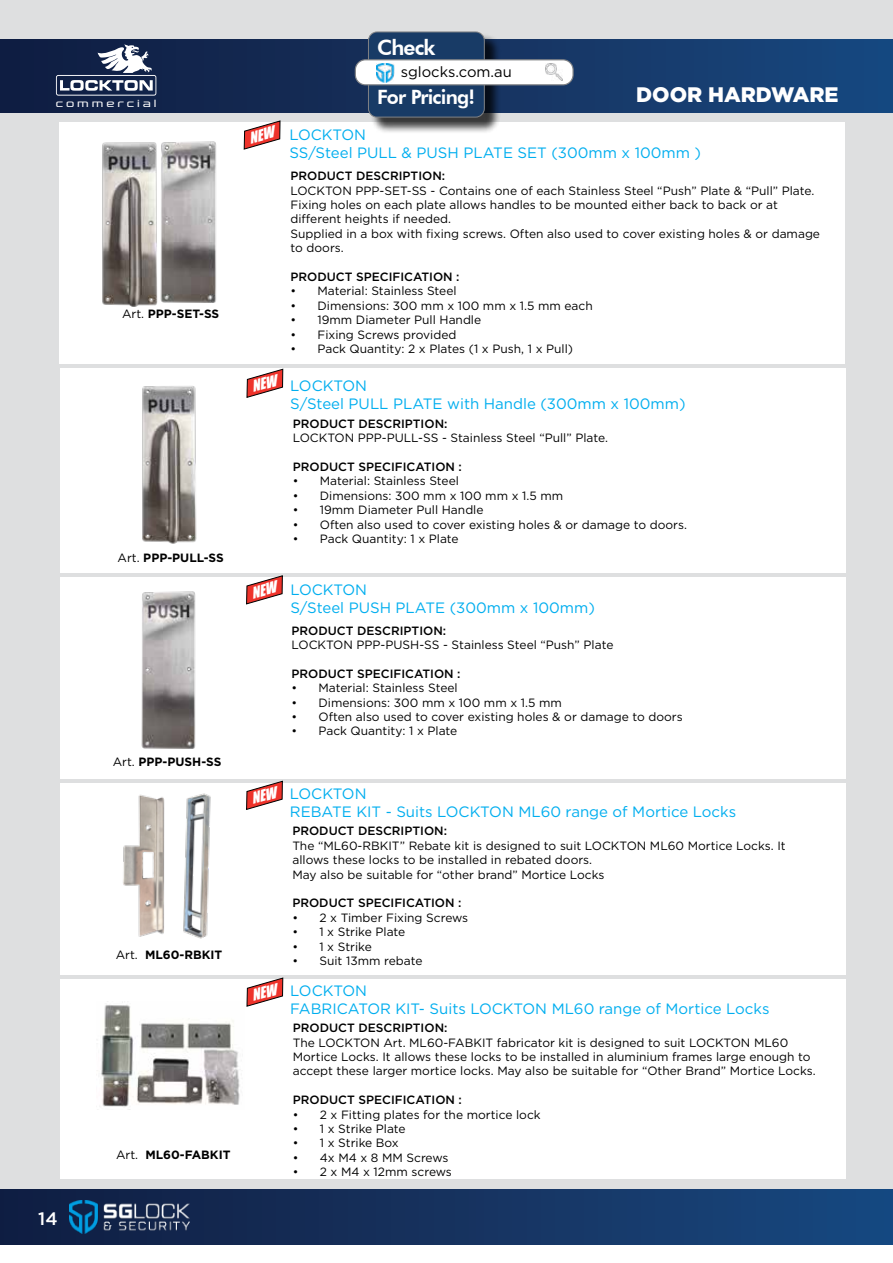
<style>
.page{position:relative;width:893px;height:1263px;background:#fff}
.page>*{position:absolute;margin:0;border:0;box-sizing:border-box;transform-origin:0 0}
.t1{font:900 21px "Gotham";color:#fff}
.t2{font:800 21px "Futura BT";letter-spacing:-.04em;color:#fff}
.t3{font:800 19.8px "Futura BT";letter-spacing:-.04em;color:#fff}
.t4{font:500 18px "Gotham";color:#fff}
.t5{font:15px/18px "Gotham";color:#00aeef}
.t6{font:14.7px "Gotham";color:#000}
.t7{font:12px/14.4px "Gotham";color:#000}
.t8{font:500 12px "Gotham";color:#000}
.t9{font:700 12px "Gotham";color:#000}
.t10{font:9.45px "Lustra";letter-spacing:.25em;color:#fff;scale:1.23 1}
.s1{font-weight:400}
</style>
<div class="page">
<div style="left:1px;top:0;width:892px;height:1263px;background:#dedfe0"></div>
<div style="left:0;top:1244px;width:893px;height:19px;background:#fff"></div>
<div style="left:61px;top:368px;width:785px;height:205px;background:#fff"></div>
<img style="left:142px;top:386px;width:55px;height:158px">
<div style="left:61px;top:577px;width:785px;height:201px;background:#fff"></div>
<img style="left:141px;top:591px;width:55px;height:158px">
<div style="left:60px;top:122px;width:785px;height:242px;background:#fff"></div>
<div style="left:60px;top:783px;width:785px;height:192px;background:#fff"></div>
<img style="left:123px;top:793px;width:88px;height:146px">
<div style="left:61px;top:980px;width:785px;height:199px;background:#fff"></div>
<img style="left:101px;top:1001px;width:139px;height:109px">
<div style="left:0;top:1189px;width:893px;height:55px;background:linear-gradient(to right,#111d40,#18487f)"></div>
<svg style="left:0;top:40px;width:893px;height:72px;background:#143361"></svg>
<svg style="left:56px;top:44px;width:100px;height:52px;background:#56627d"></svg>
<img style="left:102px;top:142px;width:56px;height:165px">
<img style="left:160px;top:141px;width:57px;height:162px">
<div style="left:370px;top:34px;width:131px;height:100px;background:#000;opacity:.75"></div>
<div style="left:368px;top:32px;width:116px;height:85px;background:#183b66;border-radius:9px"></div>
<div style="left:368px;top:31px;width:117px;height:87px;border:1px solid #808285;border-radius:9px"></div>
<div style="left:355px;top:60px;width:218px;height:25px;background:#fff;border-radius:10px"></div>
<div style="left:355px;top:59px;width:219px;height:26px;border:1px solid #808285;border-radius:10px"></div>
<img style="left:546px;top:63px;width:17px;height:17px">
<img style="left:376px;top:63px;width:19px;height:19px">
<img style="left:70px;top:1200px;width:120px;height:33px">
<svg style="left:246px;top:369px;width:37px;height:29px"></svg>
<svg style="left:246px;top:575px;width:37px;height:29px"></svg>
<svg style="left:244px;top:120px;width:36px;height:30px"></svg>
<svg style="left:246px;top:781px;width:37px;height:29px"></svg>
<svg style="left:246px;top:977px;width:37px;height:30px"></svg>
<p class="t10" style="left:56px;top:97px;width:83px">commercial</p>
<p class="t9" style="left:122px;top:306px;width:99px"><span class="s1">Art.</span> PPP-SET-SS</p>
<p class="t9" style="left:118px;top:550px;width:108px"><span class="s1">Art.</span> PPP-PULL-SS</p>
<p class="t9" style="left:113px;top:754px;width:110px"><span class="s1">Art.</span> PPP-PUSH-SS</p>
<p class="t9" style="left:116px;top:947px;width:108px"><span class="s1">Art.</span> ML60-RBKIT</p>
<h3 class="t4" style="left:38px;top:1207px;width:21px">14</h3>
<p class="t9" style="left:116px;top:1146px;width:116px"><span class="s1">Art.</span> ML60-FABKIT</p>
<h1 class="t2" style="left:377px;top:35px;width:60px">Check</h1>
<h2 class="t3" style="left:377px;top:85px;width:100px">For Pricing!</h2>
<p class="t6" style="left:401px;top:62px;width:113px">sglocks.com.au</p>
<h1 class="t1" style="left:636px;top:80px;width:204px">DOOR HARDWARE</h1>
<p class="t5" style="left:289px;top:126px;width:413px">LOCKTON<br>SS/Steel PULL &amp; PUSH PLATE SET (300mm x 100mm )</p>
<p class="t8" style="left:290px;top:168px;width:156px">PRODUCT DESCRIPTION:</p>
<p class="t7" style="left:290px;top:183px;width:531px">LOCKTON PPP-SET-SS - Contains one of each Stainless Steel “Push” Plate &amp; “Pull” Plate.<br>Fixing holes on each plate allows handles to be mounted either back to back or at different heights if needed.<br>Supplied in a box with fixing screws. Often also used to cover existing holes &amp; or damage to doors.</p>
<p class="t8" style="left:290px;top:269px;width:171px">PRODUCT SPECIFICATION :</p>
<p class="t7" style="left:290px;top:284px;width:168px">• Material: Stainless Steel</p>
<p class="t7" style="left:290px;top:298px;width:304px">• Dimensions: 300 mm x 100 mm x 1.5 mm each</p>
<p class="t7" style="left:290px;top:312px;width:192px">• 19mm Diameter Pull Handle</p>
<p class="t7" style="left:290px;top:327px;width:167px">• Fixing Screws provided</p>
<p class="t7" style="left:290px;top:341px;width:284px">• Pack Quantity: 2 x Plates (1 x Push, 1 x Pull)</p>
<p class="t5" style="left:290px;top:377px;width:397px">LOCKTON<br>S/Steel PULL PLATE with Handle (300mm x 100mm)</p>
<p class="t8" style="left:293px;top:416px;width:156px">PRODUCT DESCRIPTION:</p>
<p class="t7" style="left:293px;top:430px;width:317px">LOCKTON PPP-PULL-SS - Stainless Steel “Pull” Plate.</p>
<p class="t8" style="left:293px;top:459px;width:171px">PRODUCT SPECIFICATION :</p>
<p class="t7" style="left:293px;top:474px;width:168px">• Material: Stainless Steel</p>
<p class="t7" style="left:293px;top:488px;width:272px">• Dimensions: 300 mm x 100 mm x 1.5 mm</p>
<p class="t7" style="left:293px;top:502px;width:192px">• 19mm Diameter Pull Handle</p>
<p class="t7" style="left:293px;top:517px;width:396px">• Often also used to cover existing holes &amp; or damage to doors.</p>
<p class="t7" style="left:293px;top:531px;width:167px">• Pack Quantity: 1 x Plate</p>
<p class="t5" style="left:290px;top:580px;width:306px">LOCKTON<br>S/Steel PUSH PLATE (300mm x 100mm)</p>
<p class="t8" style="left:291px;top:622px;width:156px">PRODUCT DESCRIPTION:</p>
<p class="t7" style="left:291px;top:637px;width:323px">LOCKTON PPP-PUSH-SS - Stainless Steel “Push” Plate</p>
<p class="t8" style="left:291px;top:666px;width:171px">PRODUCT SPECIFICATION :</p>
<p class="t7" style="left:291px;top:680px;width:168px">• Material: Stainless Steel</p>
<p class="t7" style="left:291px;top:695px;width:272px">• Dimensions: 300 mm x 100 mm x 1.5 mm</p>
<p class="t7" style="left:291px;top:709px;width:393px">• Often also used to cover existing holes &amp; or damage to doors</p>
<p class="t7" style="left:291px;top:724px;width:167px">• Pack Quantity: 1 x Plate</p>
<p class="t5" style="left:290px;top:784px;width:448px">LOCKTON<br>REBATE KIT - Suits LOCKTON ML60 range of Mortice Locks</p>
<p class="t8" style="left:292px;top:823px;width:156px">PRODUCT DESCRIPTION:</p>
<p class="t7" style="left:292px;top:838px;width:495px">The “ML60-RBKIT” Rebate kit is designed to suit LOCKTON ML60 Mortice Locks. It allows these locks to be installed in rebated doors.<br>May also be suitable for “other brand” Mortice Locks</p>
<p class="t8" style="left:292px;top:895px;width:171px">PRODUCT SPECIFICATION :</p>
<p class="t7" style="left:292px;top:910px;width:177px">• 2 x Timber Fixing Screws</p>
<p class="t7" style="left:292px;top:924px;width:114px">• 1 x Strike Plate</p>
<p class="t7" style="left:292px;top:939px;width:81px">• 1 x Strike</p>
<p class="t7" style="left:292px;top:953px;width:132px">• Suit 13mm rebate</p>
<p class="t5" style="left:290px;top:981px;width:481px">LOCKTON<br>FABRICATOR KIT- Suits LOCKTON ML60 range of Mortice Locks</p>
<p class="t8" style="left:293px;top:1020px;width:156px">PRODUCT DESCRIPTION:</p>
<p class="t7" style="left:293px;top:1035px;width:525px">The LOCKTON Art. ML60-FABKIT fabricator kit is designed to suit LOCKTON ML60<br>Mortice Locks. It allows these locks to be installed in aluminium frames large enough to accept these larger mortice locks. May also be suitable for “Other Brand” Mortice Locks.</p>
<p class="t8" style="left:293px;top:1092px;width:171px">PRODUCT SPECIFICATION :</p>
<p class="t7" style="left:293px;top:1107px;width:249px">• 2 x Fitting plates for the mortice lock</p>
<p class="t7" style="left:293px;top:1121px;width:114px">• 1 x Strike Plate</p>
<p class="t7" style="left:293px;top:1135px;width:107px">• 1 x Strike Box</p>
<p class="t7" style="left:293px;top:1150px;width:157px">• 4x M4 x 8 MM Screws</p>
<p class="t7" style="left:293px;top:1164px;width:161px">• 2 x M4 x 12mm screws</p>
</div>
